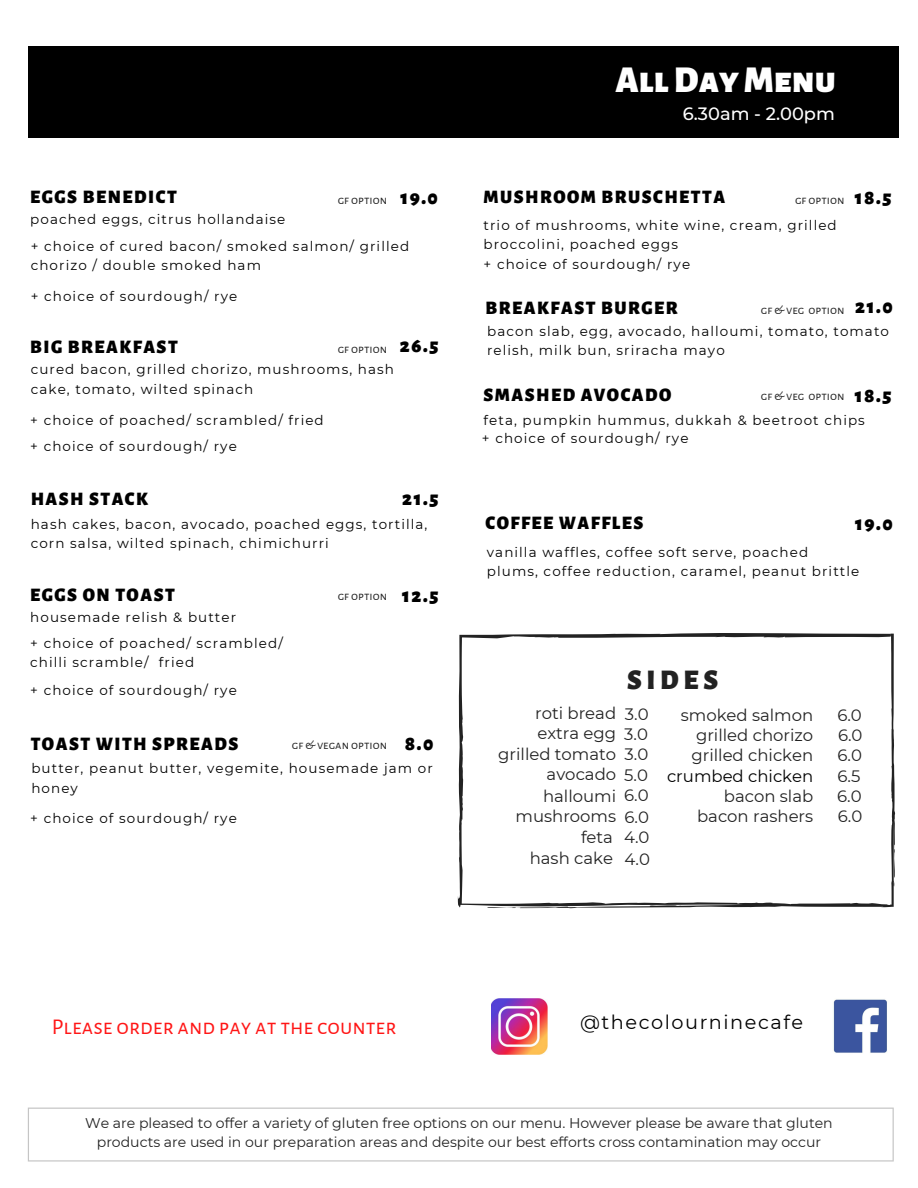
<style>
.page{position:relative;width:918px;height:1188px;background:#fff}
.page>*{position:absolute;margin:0;border:0;box-sizing:border-box;transform-origin:0 0}
.t1{font:900 37.35px "Alegreya Sans SC";color:#fff}
.t2{font:900 28.05px "Alegreya Sans SC";letter-spacing:.165em;color:#222}
.t3{font:22.5px "Alegreya Sans SC";color:#ff1616}
.t4{font:900 20.25px "Alegreya Sans SC";letter-spacing:.08em;color:#000}
.t5{font:19.35px "Montserrat";letter-spacing:.08em;color:#000}
.t6{font:900 18.75px "Alegreya Sans SC";letter-spacing:.08em;color:#000}
.t7{font:500 17.85px "Montserrat";color:#fff}
.t8{font:16.5px "Montserrat";color:#222}
.t9{font:16.5px "Montserrat";color:#000}
.t10{font:14.1px/19.2px "Montserrat";color:#222;text-align:center}
.t11{font:13.5px/19.2px "Montserrat";letter-spacing:.08em;color:#000}
.t12{font:12.45px "Alegreya Sans SC";color:#222}
</style>
<div class="page">
<svg style="left:28px;top:1108px;width:866px;height:54px"></svg>
<div style="left:28px;top:46px;width:870px;height:92px;background:#000"></div>
<img style="left:491px;top:998px;width:56px;height:56px">
<img style="left:833px;top:999px;width:54px;height:54px">
<svg style="left:458px;top:633px;width:437px;height:276px"></svg>
<h3 class="t6" style="left:30px;top:188px;width:148px">EGGS BENEDICT</h3>
<h3 class="t4" style="left:400px;top:188px;width:39px">19.0</h3>
<p class="t11" style="left:30px;top:206px;width:380px;line-height:26.5px">poached eggs, citrus hollandaise<br>+ choice of cured bacon/ smoked salmon/ grilled</p>
<p class="t11" style="left:31px;top:255px;width:232px">chorizo / double smoked ham</p>
<p class="t11" style="left:31px;top:287px;width:208px">+ choice of sourdough/ rye</p>
<h3 class="t6" style="left:30px;top:338px;width:149px">BIG BREAKFAST</h3>
<p class="t11" style="left:31px;top:360px;width:365px">cured bacon, grilled chorizo, mushrooms, hash cake, tomato, wilted spinach</p>
<p class="t12" style="left:338px;top:194px;width:51px">gf option</p>
<h3 class="t4" style="left:400px;top:336px;width:40px">26.5</h3>
<p class="t12" style="left:338px;top:343px;width:51px">gf option</p>
<p class="t11" style="left:30px;top:407px;width:295px;line-height:26.5px">+ choice of poached/ scrambled/ fried + choice of sourdough/ rye</p>
<h3 class="t6" style="left:31px;top:490px;width:119px">HASH STACK</h3>
<h3 class="t4" style="left:402px;top:489px;width:38px">21.5</h3>
<p class="t11" style="left:31px;top:515px;width:398px">hash cakes, bacon, avocado, poached eggs, tortilla, corn salsa, wilted spinach, chimichurri</p>
<h3 class="t6" style="left:30px;top:586px;width:146px">EGGS ON TOAST</h3>
<h3 class="t4" style="left:402px;top:585px;width:38px">12.5</h3>
<p class="t12" style="left:338px;top:590px;width:51px">gf option</p>
<p class="t11" style="left:30px;top:604px;width:254px;line-height:26px">housemade relish &amp; butter<br>+ choice of poached/ scrambled/</p>
<p class="t11" style="left:30px;top:648px;width:208px;line-height:28px">chilli scramble/ fried<br>+ choice of sourdough/ rye</p>
<h3 class="t4" style="left:405px;top:734px;width:30px">8.0</h3>
<h3 class="t6" style="left:31px;top:735px;width:209px">TOAST WITH SPREADS</h3>
<p class="t11" style="left:31px;top:759px;width:403px">butter, peanut butter, vegemite, housemade jam or honey</p>
<p class="t12" style="left:292px;top:739px;width:97px">gf &amp; vegan option</p>
<p class="t11" style="left:30px;top:808px;width:208px">+ choice of sourdough/ rye</p>
<h1 class="t1" style="left:615px;top:63px;width:222px">AllDay Menu</h1>
<h3 class="t7" style="left:683px;top:102px;width:153px">6.30am - 2.00pm</h3>
<h3 class="t6" style="left:484px;top:188px;width:243px">MUSHROOM BRUSCHETTA</h3>
<h3 class="t4" style="left:855px;top:188px;width:38px">18.5</h3>
<p class="t11" style="left:484px;top:216px;width:355px">trio of mushrooms, white wine, cream, grilled broccolini, poached eggs</p>
<p class="t12" style="left:795px;top:194px;width:51px">gf option</p>
<p class="t11" style="left:484px;top:254px;width:208px">+ choice of sourdough/ rye</p>
<h3 class="t6" style="left:486px;top:299px;width:194px">BREAKFAST BURGER</h3>
<p class="t11" style="left:487px;top:322px;width:403px">bacon slab, egg, avocado, halloumi, tomato, tomato relish, milk bun, sriracha mayo</p>
<h3 class="t4" style="left:855px;top:297px;width:39px">21.0</h3>
<p class="t12" style="left:761px;top:304px;width:85px">gf &amp; veg option</p>
<h3 class="t6" style="left:484px;top:386px;width:189px">SMASHED AVOCADO</h3>
<h3 class="t4" style="left:855px;top:386px;width:38px">18.5</h3>
<p class="t11" style="left:484px;top:411px;width:383px">feta, pumpkin hummus, dukkah &amp; beetroot chips</p>
<p class="t12" style="left:761px;top:390px;width:85px">gf &amp; veg option</p>
<p class="t11" style="left:482px;top:429px;width:208px">+ choice of sourdough/ rye</p>
<h3 class="t6" style="left:486px;top:514px;width:159px">COFFEE WAFFLES</h3>
<p class="t11" style="left:487px;top:543px;width:374px">vanilla waffles, coffee soft serve, poached plums, coffee reduction, caramel, peanut brittle</p>
<h3 class="t4" style="left:855px;top:513px;width:39px">19.0</h3>
<h2 class="t2" style="left:627px;top:667px;width:93px">SIDES</h2>
<p class="t8" style="left:535px;top:703px;width:115px">roti bread 3.0</p>
<p class="t8" style="left:681px;top:705px;width:134px">smoked salmon</p>
<p class="t8" style="left:837px;top:705px;width:26px">6.0</p>
<p class="t8" style="left:624px;top:724px;width:25px">3.0</p>
<p class="t8" style="left:547px;top:764px;width:103px">avocado 5.0</p>
<p class="t8" style="left:537px;top:723px;width:80px">extra egg</p>
<p class="t8" style="left:498px;top:744px;width:119px">grilled tomato</p>
<p class="t8" style="left:625px;top:744px;width:25px">3.0</p>
<p class="t8" style="left:624px;top:785px;width:26px">6.0</p>
<p class="t8" style="left:543px;top:786px;width:75px">halloumi</p>
<p class="t8" style="left:696px;top:725px;width:119px">grilled chorizo</p>
<p class="t8" style="left:691px;top:745px;width:123px">grilled chicken</p>
<p class="t8" style="left:838px;top:725px;width:26px">6.0</p>
<p class="t8" style="left:838px;top:745px;width:26px">6.0</p>
<p class="t9" style="left:667px;top:766px;width:148px">crumbed chicken</p>
<p class="t8" style="left:838px;top:766px;width:24px">6.5</p>
<p class="t8" style="left:724px;top:786px;width:91px">bacon slab</p>
<p class="t8" style="left:837px;top:786px;width:26px">6.0</p>
<p class="t8" style="left:516px;top:806px;width:135px">mushrooms 6.0</p>
<p class="t8" style="left:697px;top:806px;width:118px">bacon rashers</p>
<p class="t8" style="left:838px;top:806px;width:26px">6.0</p>
<p class="t8" style="left:581px;top:827px;width:70px">feta 4.0</p>
<p class="t8" style="left:530px;top:848px;width:122px">hash cake 4.0</p>
<h3 class="t3" style="left:52px;top:1016px;width:346px">Please order and pay at the counter</h3>
<h3 class="t5" style="left:580px;top:1010px;width:225px">@thecolourninecafe</h3>
<p class="t10" style="left:85px;top:1113px;width:749px">We are pleased to offer a variety of gluten free options on our menu. However please be aware that gluten products are used in our preparation areas and despite our best efforts cross contamination may occur</p>
</div>
